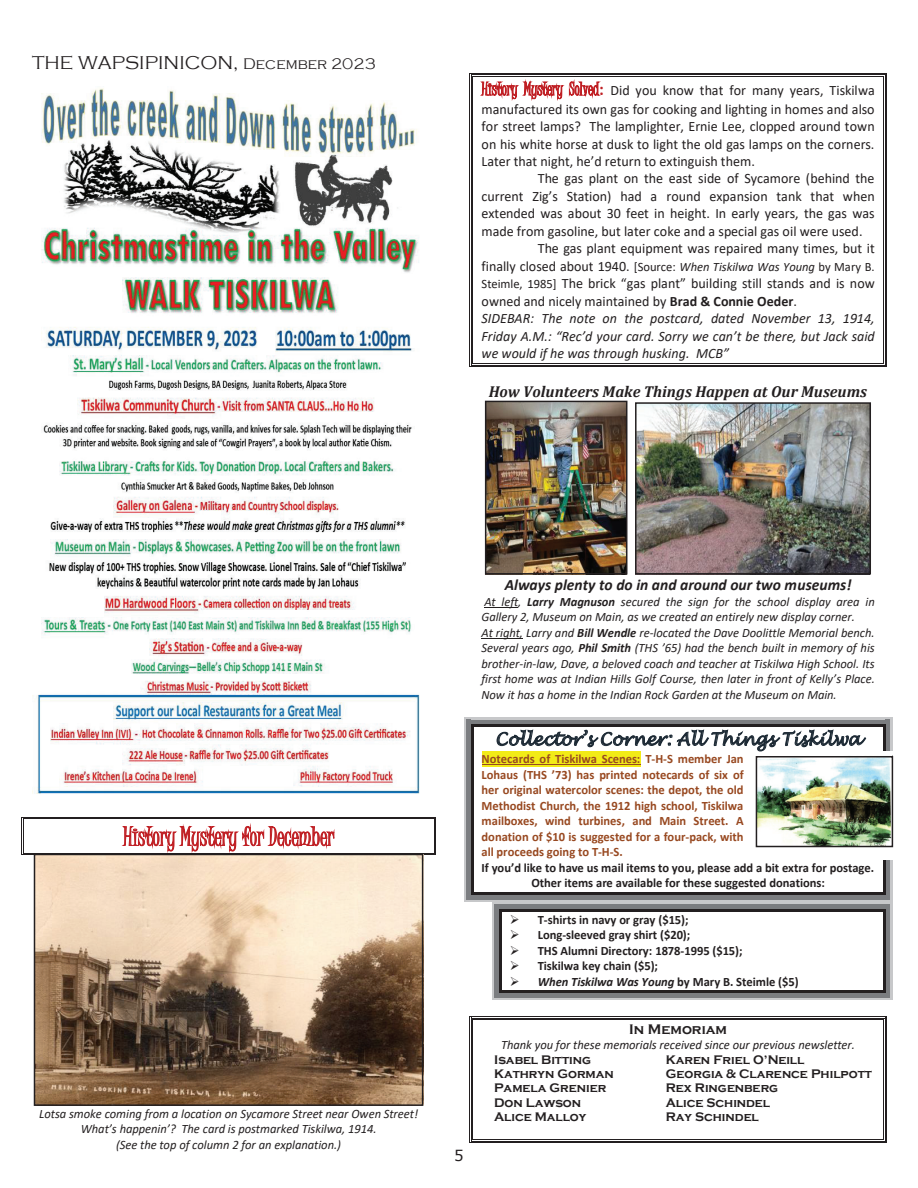
<style>
.page{position:relative;width:918px;height:1188px;background:#fff}
.page>*{position:absolute;margin:0;border:0;box-sizing:border-box;transform-origin:0 0}
.t1{font:25.35px "Juice ITC";color:#c02025}
.t2{font:300 19.05px "Copperplate Gothic";color:#231f20}
.t3{font:italic 17.55px "Lucida Handwriting";color:#1c2934}
.t4{font:italic 700 15.9px "Cambria";color:#231f20}
.t5{font:italic 700 15.9px "Calibri";color:#231f20}
.t6{font:15px "Verdana";color:#231f20}
.t7{font:14.25px/17.7px "Calibri";color:#231f20;text-align:justify}
.t8{font:italic 14.25px "Calibri";color:#231f20}
.t9{font:700 14.25px "Copperplate Gothic";color:#231f20}
.t10{font:italic 12.75px/15.5px "Calibri";letter-spacing:-.005em;color:#231f20;text-align:center}
.t11{font:700 12.75px/15.6px "Calibri";color:#984921;text-align:justify}
.t12{font:700 12.75px/15.6px "Calibri";color:#231f20;text-align:center}
.t13{font:700 12.75px "Copperplate Gothic";letter-spacing:-.005em;color:#231f20}
.t14{font:italic 700 12.75px "Calibri";letter-spacing:-.005em;color:#231f20}
.s1{font-size:15.9px}
.s2{font-family:"Juice ITC";font-size:17.55px;color:#c02025}
.s3{font-weight:700;font-size:17.55px;color:#c02025}
.s4{font-size:12.75px}
.s5{font-style:italic;font-size:12.75px}
.s6{font-weight:700}
.s7{font-style:normal}
</style>
<div class="page">
<img style="left:32px;top:88px;width:388px;height:706px">
<hr style="left:24px;top:817px;width:410px;height:1px;background:#231f20">
<hr style="left:24px;top:819px;width:410px;height:1px;background:#231f20">
<hr style="left:24px;top:854px;width:410px;height:1px;background:#231f20">
<hr style="left:24px;top:853px;width:410px;height:1px;background:#231f20">
<hr style="left:22px;top:819px;width:1px;height:34px;background:#231f20">
<hr style="left:23px;top:819px;width:1px;height:34px;background:#231f20">
<hr style="left:435px;top:819px;width:1px;height:34px;background:#231f20">
<hr style="left:434px;top:819px;width:1px;height:34px;background:#231f20">
<hr style="left:473px;top:73px;width:410px;height:1px;background:#231f20">
<hr style="left:473px;top:74px;width:410px;height:1px;background:#231f20">
<hr style="left:473px;top:76px;width:410px;height:1px;background:#231f20">
<hr style="left:473px;top:367px;width:410px;height:1px;background:#231f20">
<hr style="left:473px;top:365px;width:410px;height:1px;background:#231f20">
<hr style="left:473px;top:363px;width:410px;height:1px;background:#231f20">
<svg style="left:469px;top:73px;width:4px;height:294px"></svg>
<svg style="left:883px;top:73px;width:4px;height:294px"></svg>
<hr style="left:484px;top:607px;width:34px;height:1px;background:#231f20">
<hr style="left:482px;top:638px;width:41px;height:1px;background:#231f20">
<svg style="left:464px;top:717px;width:9px;height:10px"></svg>
<hr style="left:473px;top:717px;width:410px;height:3px;background:#c7c8ca">
<hr style="left:473px;top:720px;width:410px;height:4px;background:#7b7d80">
<hr style="left:473px;top:724px;width:410px;height:3px;background:#231f20">
<svg style="left:883px;top:717px;width:9px;height:10px"></svg>
<hr style="left:464px;top:727px;width:2px;height:24px;background:#c7c8ca">
<div style="left:466px;top:727px;width:5px;height:24px;background:#7b7d80"></div>
<hr style="left:471px;top:727px;width:2px;height:24px;background:#231f20">
<hr style="left:890px;top:727px;width:2px;height:24px;background:#c7c8ca">
<div style="left:885px;top:727px;width:5px;height:24px;background:#7b7d80"></div>
<hr style="left:883px;top:727px;width:2px;height:24px;background:#231f20">
<div style="left:482px;top:751px;width:159px;height:16px;background:#f2eb17"></div>
<hr style="left:482px;top:765px;width:159px;height:1px;background:#984921">
<hr style="left:473px;top:899px;width:410px;height:3px;background:#c7c8ca">
<hr style="left:473px;top:895px;width:410px;height:4px;background:#7b7d80">
<hr style="left:473px;top:892px;width:410px;height:3px;background:#231f20">
<svg style="left:464px;top:751px;width:9px;height:151px"></svg>
<hr style="left:501px;top:902px;width:382px;height:2px;background:#c7c8ca">
<div style="left:501px;top:904px;width:382px;height:5px;background:#7b7d80"></div>
<hr style="left:501px;top:909px;width:382px;height:3px;background:#231f20">
<hr style="left:501px;top:998px;width:382px;height:2px;background:#c7c8ca">
<div style="left:501px;top:993px;width:382px;height:5px;background:#7b7d80"></div>
<hr style="left:501px;top:991px;width:382px;height:2px;background:#231f20">
<svg style="left:492px;top:902px;width:9px;height:98px"></svg>
<svg style="left:883px;top:860px;width:9px;height:140px"></svg>
<hr style="left:473px;top:1016px;width:410px;height:1px;background:#231f20">
<hr style="left:473px;top:1018px;width:410px;height:1px;background:#231f20">
<hr style="left:473px;top:1019px;width:410px;height:1px;background:#231f20">
<hr style="left:473px;top:1142px;width:410px;height:1px;background:#231f20">
<hr style="left:473px;top:1141px;width:410px;height:1px;background:#231f20">
<hr style="left:473px;top:1139px;width:410px;height:1px;background:#231f20">
<svg style="left:469px;top:1016px;width:4px;height:127px"></svg>
<svg style="left:883px;top:1016px;width:4px;height:127px"></svg>
<svg style="left:33px;top:854px;width:391px;height:252px;background:#a99179"></svg>
<img style="left:755px;top:755px;width:139px;height:93px">
<img style="left:484px;top:400px;width:144px;height:175px">
<img style="left:635px;top:402px;width:236px;height:173px">
<h2 class="t2" style="left:32px;top:52px;width:345px">THE WAPSIPINICON, <span class="s1">December 2023</span></h2>
<p class="t7" style="left:482px;top:81px;width:395px"><span class="s2">History Mystery Solved</span><span class="s3">:</span> Did you know that for many years, Tiskilwa manufactured its own gas for cooking and lighting in homes and also for street lamps? The lamplighter, Ernie Lee, clopped around town on his white horse at dusk to light the old gas lamps on the corners.<br>Later that night, he’d return to extinguish them.</p>
<p class="t7" style="left:538px;top:170px;width:338px">The gas plant on the east side of Sycamore (behind the</p>
<p class="t7" style="left:482px;top:187px;width:395px">current Zig’s Station) had a round expansion tank that when</p>
<p class="t7" style="left:482px;top:204px;width:395px">extended was about 30 feet in height. In early years, the gas was</p>
<p class="t7" style="left:482px;top:222px;width:382px">made from gasoline, but later coke and a special gas oil were used.</p>
<p class="t7" style="left:538px;top:239px;width:339px">The gas plant equipment was repaired many times, but it</p>
<p class="t7" style="left:482px;top:257px;width:395px">finally closed about 1940. <span class="s4">[Source:</span> <span class="s5">When Tiskilwa Was Young</span> <span class="s4">by Mary B.</span></p>
<p class="t7" style="left:482px;top:274px;width:395px"><span class="s4">Steimle, 1985]</span> The brick “gas plant” building still stands and is now</p>
<p class="t7" style="left:482px;top:292px;width:317px">owned and nicely maintained by <span class="s6">Brad &amp; Connie Oeder</span>.</p>
<p class="t8" style="left:482px;top:309px;width:395px">SIDEBAR: The note on the postcard, dated November 13, 1914,</p>
<p class="t8" style="left:482px;top:326px;width:395px">Friday A.M.: “Rec’d your card. Sorry we can’t be there, but Jack said</p>
<p class="t8" style="left:482px;top:344px;width:249px">we would if he was through husking. MCB”</p>
<p class="t4" style="left:489px;top:381px;width:380px">How Volunteers Make Things Happen at Our Museums</p>
<h1 class="t1" style="left:123px;top:822px;width:213px">History Mystery for December</h1>
<p class="t10" style="left:39px;top:1105px;width:380px">Lotsa smoke coming from a location on Sycamore Street near Owen Street!<br>What’s happenin’? The card is postmarked Tiskilwa, 1914.<br>(See the top of column 2 for an explanation.)</p>
<p class="t6" style="left:454px;top:1146px;width:11px">5</p>
<p class="t5" style="left:505px;top:573px;width:348px">Always plenty to do in and around our two museums!</p>
<p class="t10" style="left:482px;top:593px;width:395px;text-align:left">At left, <span class="s6">Larry Magnuson</span> secured the sign for the school display area in Gallery 2, Museum on Main, as we created an entirely new display corner.<br>At right, Larry and <span class="s6">Bill Wendle</span> re-located the Dave Doolittle Memorial bench.<br>Several years ago, <span class="s6">Phil Smith</span> (THS ’65) had the bench built in memory of his brother-in-law, Dave, a beloved coach and teacher at Tiskilwa High School. Its first home was at Indian Hills Golf Course, then later in front of Kelly’s Place.<br>Now it has a home in the Indian Rock Garden at the Museum on Main.</p>
<p class="t3" style="left:495px;top:728px;width:367px">Collector’s Corner: All Things Tiskilwa</p>
<p class="t11" style="left:482px;top:751px;width:264px">Notecards of Tiskilwa Scenes: T-H-S member Jan Lohaus (THS ’73) has printed notecards of six of her original watercolor scenes: the depot, the old Methodist Church, the 1912 high school, Tiskilwa mailboxes, wind turbines, and Main Street. A donation of $10 is suggested for a four-pack, with all proceeds going to T-H-S.</p>
<p class="t12" style="left:482px;top:860px;width:394px">If you’d like to have us mail items to you, please add a bit extra for postage.<br>Other items are available for these suggested donations:</p>
<p class="t12" style="left:510px;top:911px;width:181px">➢ T-shirts in navy or gray ($15);</p>
<p class="t12" style="left:510px;top:927px;width:182px">➢ Long-sleeved gray shirt ($20);</p>
<p class="t12" style="left:510px;top:942px;width:235px">➢ THS Alumni Directory: 1878-1995 ($15);</p>
<p class="t12" style="left:510px;top:958px;width:150px">➢ Tiskilwa key chain ($5);</p>
<p class="t14" style="left:510px;top:973px;width:291px">➢ When Tiskilwa Was Young <span class="s7">by Mary B. Steimle ($5)</span></p>
<p class="t9" style="left:629px;top:1021px;width:99px">In Memoriam</p>
<p class="t10" style="left:501px;top:1037px;width:356px">Thank you for these memorials received since our previous newsletter.</p>
<p class="t13" style="left:494px;top:1053px;width:98px">Isabel Bitting</p>
<p class="t13" style="left:666px;top:1053px;width:140px">Karen Friel O’Neill</p>
<p class="t13" style="left:494px;top:1067px;width:121px">Kathryn Gorman</p>
<p class="t13" style="left:666px;top:1067px;width:208px">Georgia &amp; Clarence Philpott</p>
<p class="t13" style="left:494px;top:1081px;width:114px">Pamela Grenier</p>
<p class="t13" style="left:666px;top:1081px;width:114px">Rex Ringenberg</p>
<p class="t13" style="left:494px;top:1095px;width:88px">Don Lawson</p>
<p class="t13" style="left:666px;top:1095px;width:106px">Alice Schindel</p>
<p class="t13" style="left:494px;top:1109px;width:94px">Alice Malloy</p>
<p class="t13" style="left:666px;top:1109px;width:94px">Ray Schindel</p>
</div>
